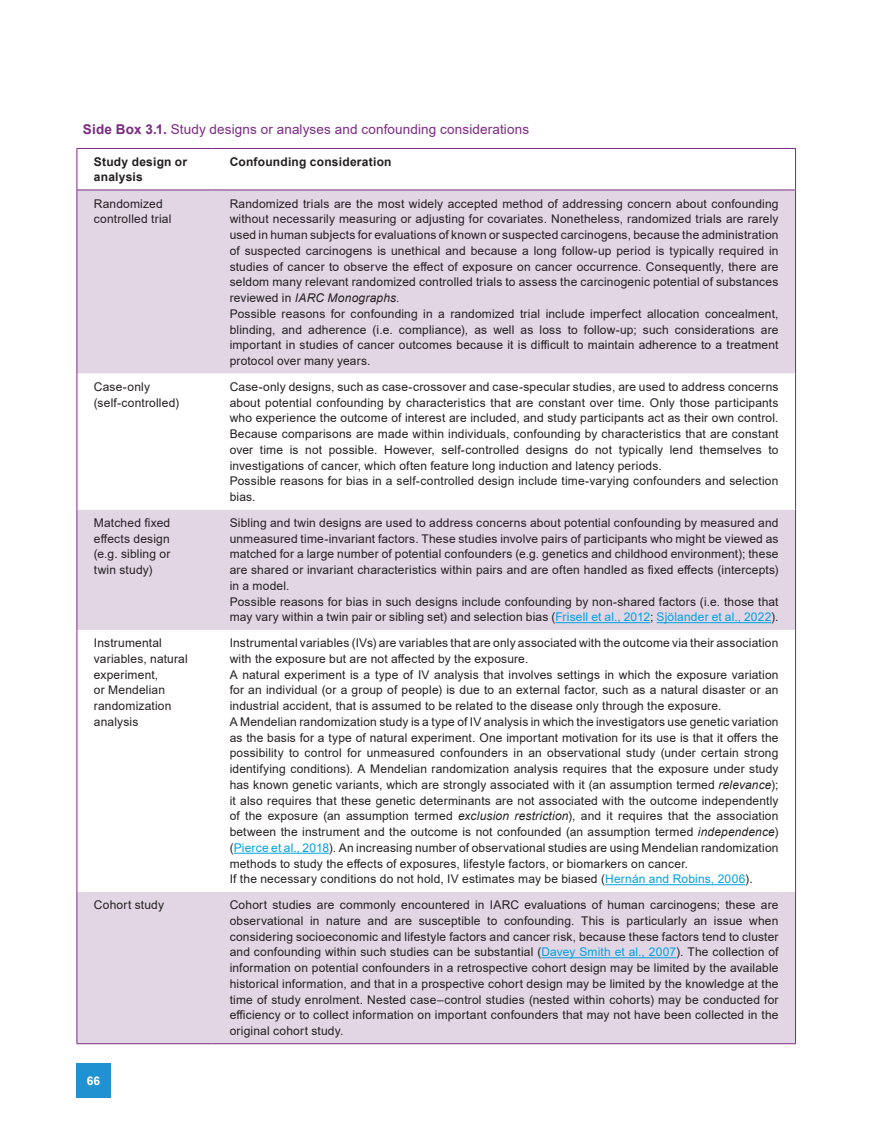
<style>
.page{position:relative;width:893px;height:1127px;background:#fff}
.page>*{position:absolute;margin:0;border:0;box-sizing:border-box;transform-origin:0 0}
.t1{font:13.5px "Arial";letter-spacing:.01em;color:#7b2a83}
.t2{font:12px/15.8px "Arial";letter-spacing:.015em;color:#231f20}
.t3{font:700 12px/15.8px "Arial";letter-spacing:.02em;color:#231f20}
.t4{font:700 12px "Arial";color:#fff}
.s1{font-weight:700}
.s2{font-style:italic}
.s3{color:#00a1e3}
</style>
<div class="page">
<div style="left:77px;top:1064px;width:34px;height:34px;background:#2192d1"></div>
<div style="left:78px;top:191px;width:717px;height:852px;background:#e2d6e5"></div>
<svg style="left:78px;top:374px;width:717px;height:518px"></svg>
<hr style="left:77px;top:148px;width:136px;height:1px;background:#7b2a83">
<hr style="left:77px;top:149px;width:1px;height:41px;background:#7b2a83">
<hr style="left:213px;top:148px;width:583px;height:1px;background:#7b2a83">
<hr style="left:795px;top:149px;width:1px;height:41px;background:#7b2a83">
<hr style="left:77px;top:190px;width:136px;height:1px;background:#7b2a83">
<hr style="left:213px;top:190px;width:583px;height:1px;background:#7b2a83">
<hr style="left:77px;top:190px;width:1px;height:184px;background:#7b2a83">
<hr style="left:795px;top:190px;width:1px;height:184px;background:#7b2a83">
<hr style="left:77px;top:374px;width:1px;height:136px;background:#7b2a83">
<hr style="left:795px;top:374px;width:1px;height:136px;background:#7b2a83">
<hr style="left:77px;top:510px;width:1px;height:120px;background:#7b2a83">
<hr style="left:795px;top:510px;width:1px;height:120px;background:#7b2a83">
<hr style="left:77px;top:630px;width:1px;height:262px;background:#7b2a83">
<hr style="left:795px;top:630px;width:1px;height:262px;background:#7b2a83">
<hr style="left:77px;top:892px;width:1px;height:151px;background:#7b2a83">
<hr style="left:795px;top:892px;width:1px;height:151px;background:#7b2a83">
<hr style="left:77px;top:1043px;width:136px;height:1px;background:#7b2a83">
<hr style="left:213px;top:1043px;width:583px;height:1px;background:#7b2a83">
<hr style="left:555px;top:622px;width:95px;height:1px;background:#00a1e3">
<hr style="left:657px;top:622px;width:114px;height:1px;background:#00a1e3">
<hr style="left:234px;top:853px;width:95px;height:1px;background:#00a1e3">
<hr style="left:605px;top:884px;width:140px;height:1px;background:#00a1e3">
<hr style="left:541px;top:957px;width:135px;height:1px;background:#00a1e3">
<p class="t1" style="left:83px;top:120px;width:448px"><span class="s1">Side Box 3.1.</span> Study designs or analyses and confounding considerations</p>
<p class="t3" style="left:94px;top:154px;width:95px">Study design or analysis</p>
<p class="t3" style="left:230px;top:154px;width:163px">Confounding consideration</p>
<p class="t2" style="left:94px;top:195px;width:79px">Randomized controlled trial</p>
<p class="t2" style="left:230px;top:195px;width:550px">Randomized trials are the most widely accepted method of addressing concern about confounding without necessarily measuring or adjusting for covariates. Nonetheless, randomized trials are rarely used in human subjects for evaluations of known or suspected carcinogens, because the administration of suspected carcinogens is unethical and because a long follow-up period is typically required in studies of cancer to observe the effect of exposure on cancer occurrence. Consequently, there are seldom many relevant randomized controlled trials to assess the carcinogenic potential of substances reviewed in <span class="s2">IARC Monographs</span>.<br>Possible reasons for confounding in a randomized trial include imperfect allocation concealment, blinding, and adherence (i.e. compliance), as well as loss to follow-up; such considerations are important in studies of cancer outcomes because it is difficult to maintain adherence to a treatment protocol over many years.</p>
<p class="t2" style="left:94px;top:379px;width:87px">Case-only (self-controlled)</p>
<p class="t2" style="left:230px;top:379px;width:550px">Case-only designs, such as case-crossover and case-specular studies, are used to address concerns about potential confounding by characteristics that are constant over time. Only those participants who experience the outcome of interest are included, and study participants act as their own control.<br>Because comparisons are made within individuals, confounding by characteristics that are constant over time is not possible. However, self-controlled designs do not typically lend themselves to investigations of cancer, which often feature long induction and latency periods.<br>Possible reasons for bias in a self-controlled design include time-varying confounders and selection bias.</p>
<p class="t2" style="left:94px;top:515px;width:78px;text-align:justify">Matched fixed effects design (e.g. sibling or twin study)</p>
<p class="t2" style="left:230px;top:515px;width:550px">Sibling and twin designs are used to address concerns about potential confounding by measured and unmeasured time-invariant factors. These studies involve pairs of participants who might be viewed as matched for a large number of potential confounders (e.g. genetics and childhood environment); these are shared or invariant characteristics within pairs and are often handled as fixed effects (intercepts) in a model.<br>Possible reasons for bias in such designs include confounding by non-shared factors (i.e. those that may vary within a twin pair or sibling set) and selection bias (<span class="s3">Frisell et al., 2012</span>; <span class="s3">Sjölander et al., 2022</span>).</p>
<p class="t2" style="left:94px;top:635px;width:95px">Instrumental variables, natural experiment,<br>or Mendelian randomization analysis</p>
<p class="t2" style="left:230px;top:635px;width:550px">Instrumental variables (IVs) are variables that are only associated with the outcome via their association with the exposure but are not affected by the exposure.<br>A natural experiment is a type of IV analysis that involves settings in which the exposure variation for an individual (or a group of people) is due to an external factor, such as a natural disaster or an industrial accident, that is assumed to be related to the disease only through the exposure.<br>A Mendelian randomization study is a type of IV analysis in which the investigators use genetic variation as the basis for a type of natural experiment. One important motivation for its use is that it offers the possibility to control for unmeasured confounders in an observational study (under certain strong identifying conditions). A Mendelian randomization analysis requires that the exposure under study has known genetic variants, which are strongly associated with it (an assumption termed <span class="s2">relevance</span>); it also requires that these genetic determinants are not associated with the outcome independently of the exposure (an assumption termed <span class="s2">exclusion restriction</span>), and it requires that the association between the instrument and the outcome is not confounded (an assumption termed <span class="s2">independence</span>) (<span class="s3">Pierce et al., 2018</span>). An increasing number of observational studies are using Mendelian randomization methods to study the effects of exposures, lifestyle factors, or biomarkers on cancer.<br>If the necessary conditions do not hold, IV estimates may be biased (<span class="s3">Hernán and Robins, 2006</span>).</p>
<p class="t2" style="left:94px;top:897px;width:72px">Cohort study</p>
<p class="t2" style="left:230px;top:897px;width:550px;text-align:justify">Cohort studies are commonly encountered in IARC evaluations of human carcinogens; these are observational in nature and are susceptible to confounding. This is particularly an issue when considering socioeconomic and lifestyle factors and cancer risk, because these factors tend to cluster and confounding within such studies can be substantial (<span class="s3">Davey Smith et al., 2007</span>). The collection of information on potential confounders in a retrospective cohort design may be limited by the available historical information, and that in a prospective cohort design may be limited by the knowledge at the time of study enrolment. Nested case–control studies (nested within cohorts) may be conducted for efficiency or to collect information on important confounders that may not have been collected in the original cohort study.</p>
<p class="t4" style="left:87px;top:1072px;width:15px">66</p>
</div>
